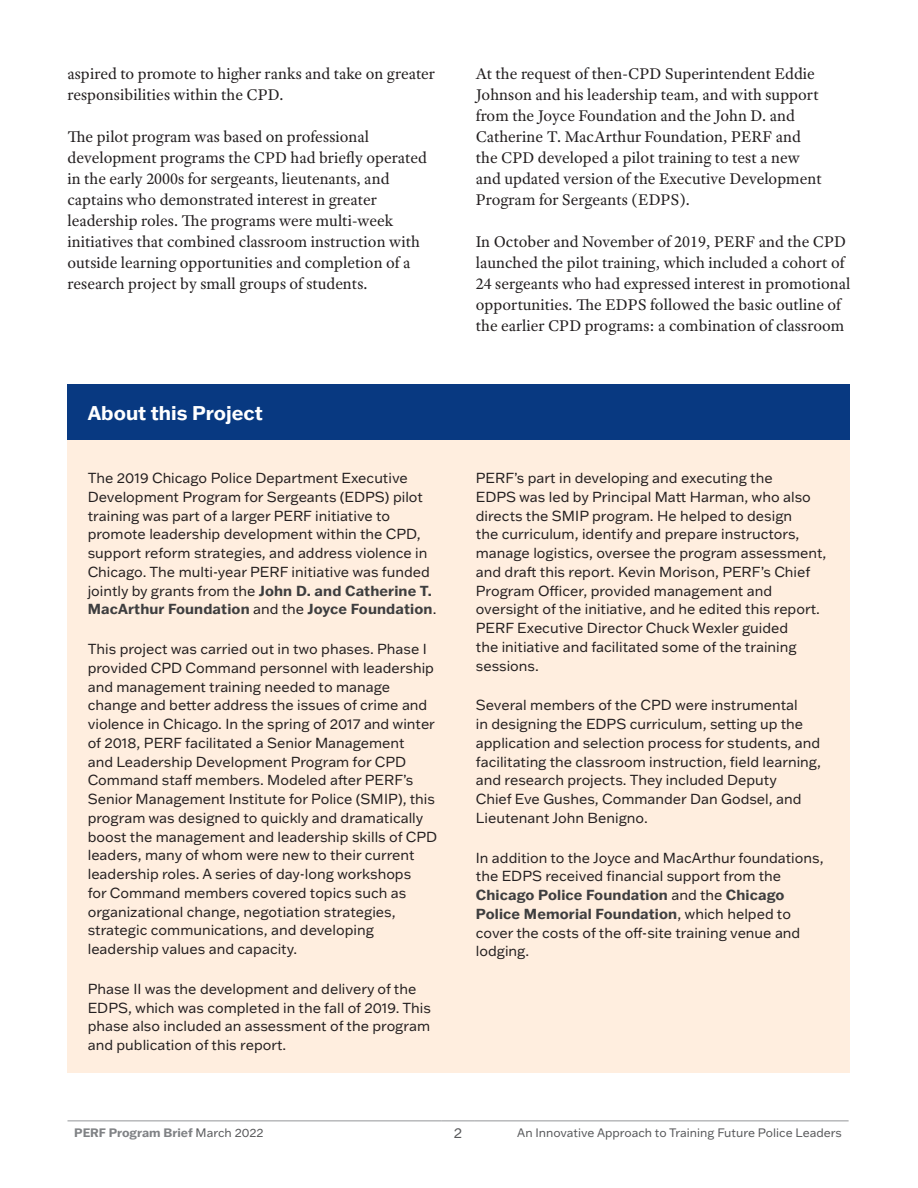
<style>
.page{position:relative;width:918px;height:1188px;background:#fff}
.page>*{position:absolute;margin:0;border:0;box-sizing:border-box;transform-origin:0 0}
.callout_-_title{font:700 19.5px "Franklin Gothic ATF";color:#fff}
.t1{font:16.5px/21px "Adobe Text Pro";color:#231f20}
.sidebar_-_text{font:14.25px/18.8px "Franklin Gothic ATF";color:#231f20}
.t2{font:14.25px "Franklin Gothic ATF";color:#57585a}
.t3{font:12px "Franklin Gothic ATF";color:#57585a}
.t4{font:700 12px "Franklin Gothic ATF";color:#808285}
.s1{font-weight:700;color:#3e3e3f}
.s2{font-weight:400;color:#57585a}
</style>
<div class="page">
<hr style="left:68px;top:1120px;width:373px;height:1px;background:#939598">
<hr style="left:441px;top:1120px;width:34px;height:1px;background:#939598">
<hr style="left:475px;top:1120px;width:374px;height:1px;background:#939598">
<div style="left:68px;top:385px;width:782px;height:688px;background:#ffeedf"></div>
<div style="left:68px;top:385px;width:782px;height:55px;background:#083981"></div>
<p class="t1" style="left:68px;top:63px;width:369px">aspired to promote to higher ranks and take on greater responsibilities within the CPD.</p>
<p class="t1" style="left:68px;top:126px;width:361px">The pilot program was based on professional development programs the CPD had briefly operated in the early 2000s for sergeants, lieutenants, and captains who demonstrated interest in greater leadership roles. The programs were multi-week initiatives that combined classroom instruction with outside learning opportunities and completion of a research project by small groups of students.</p>
<p class="callout_-_title" style="left:88px;top:400px;width:177px">About this Project</p>
<p class="sidebar_-_text" style="left:88px;top:468px;width:350px">The 2019 Chicago Police Department Executive Development Program for Sergeants (EDPS) pilot training was part of a larger PERF initiative to promote leadership development within the CPD, support reform strategies, and address violence in Chicago. The multi-year PERF initiative was funded jointly by grants from the <span class="s1">John D. and Catherine T.<br>MacArthur Foundation</span> and the <span class="s1">Joyce Foundation</span>.</p>
<p class="sidebar_-_text" style="left:88px;top:639px;width:351px">This project was carried out in two phases. Phase I provided CPD Command personnel with leadership and management training needed to manage change and better address the issues of crime and violence in Chicago. In the spring of 2017 and winter of 2018, PERF facilitated a Senior Management<br>and Leadership Development Program for CPD Command staff members. Modeled after PERF’s Senior Management Institute for Police (SMIP), this program was designed to quickly and dramatically boost the management and leadership skills of CPD leaders, many of whom were new to their current leadership roles. A series of day-long workshops<br>for Command members covered topics such as organizational change, negotiation strategies, strategic communications, and developing leadership values and capacity.</p>
<p class="sidebar_-_text" style="left:88px;top:979px;width:345px">Phase II was the development and delivery of the EDPS, which was completed in the fall of 2019. This phase also included an assessment of the program and publication of this report.</p>
<p class="t1" style="left:476px;top:63px;width:347px">At the request of then-CPD Superintendent Eddie Johnson and his leadership team, and with support from the Joyce Foundation and the John D. and Catherine T. MacArthur Foundation, PERF and the CPD developed a pilot training to test a new and updated version of the Executive Development Program for Sergeants (EDPS).</p>
<p class="t1" style="left:476px;top:231px;width:376px">In October and November of 2019, PERF and the CPD launched the pilot training, which included a cohort of 24 sergeants who had expressed interest in promotional opportunities. The EDPS followed the basic outline of the earlier CPD programs: a combination of classroom</p>
<p class="sidebar_-_text" style="left:476px;top:468px;width:352px">PERF’s part in developing and executing the<br>EDPS was led by Principal Matt Harman, who also directs the SMIP program. He helped to design<br>the curriculum, identify and prepare instructors, manage logistics, oversee the program assessment, and draft this report. Kevin Morison, PERF’s Chief Program Officer, provided management and oversight of the initiative, and he edited this report.<br>PERF Executive Director Chuck Wexler guided<br>the initiative and facilitated some of the training sessions.</p>
<p class="sidebar_-_text" style="left:476px;top:696px;width:347px">Several members of the CPD were instrumental<br>in designing the EDPS curriculum, setting up the application and selection process for students, and facilitating the classroom instruction, field learning, and research projects. They included Deputy<br>Chief Eve Gushes, Commander Dan Godsel, and Lieutenant John Benigno.</p>
<p class="sidebar_-_text" style="left:476px;top:848px;width:349px">In addition to the Joyce and MacArthur foundations, the EDPS received financial support from the <span class="s1">Chicago Police Foundation</span> and the <span class="s1">Chicago Police Memorial Foundation</span>, which helped to cover the costs of the off-site training venue and lodging.</p>
<p class="t4" style="left:74px;top:1124px;width:191px">PERF Program Brief <span class="s2">March 2022</span></p>
<p class="t2" style="left:454px;top:1124px;width:10px">2</p>
<p class="t3" style="left:517px;top:1124px;width:326px">An Innovative Approach to Training Future Police Leaders</p>
</div>
